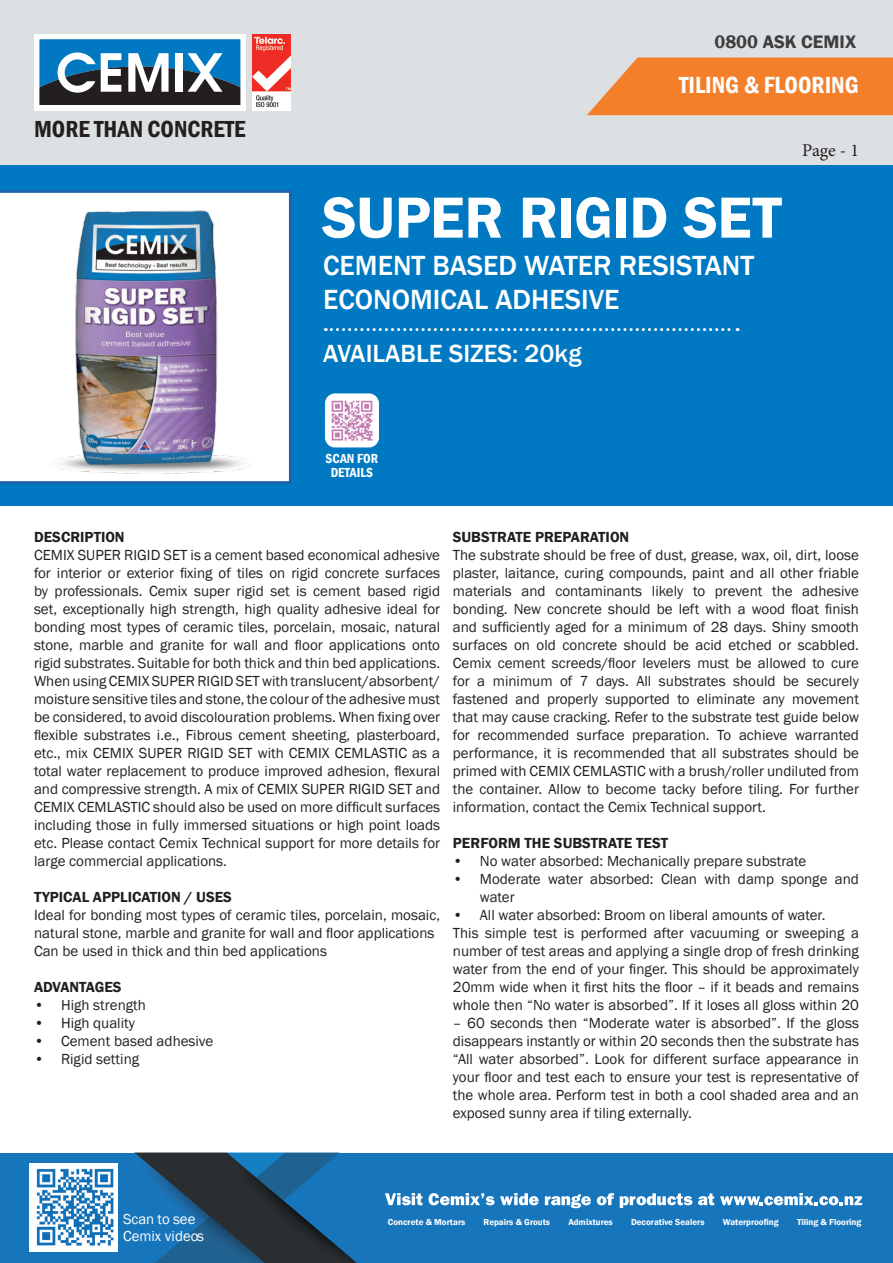
<style>
.page{position:relative;width:893px;height:1263px;background:#fff}
.page>*{position:absolute;margin:0;border:0;box-sizing:border-box;transform-origin:0 0}
.t1{font:600 60px "Franklin Gothic";letter-spacing:-.01em;color:#fff}
.t2{font:500 28.5px/34.2px "Franklin Gothic";color:#fff}
.t3{font:500 25.5px "Franklin Gothic";color:#fff}
.t4{font:600 condensed 24px "Franklin Gothic";color:#fff}
.t5{font:600 condensed 23.85px "Franklin Gothic";color:#231f20}
.t6{font:600 18.6px "Franklin Gothic";color:#3e3e3f}
.t7{font:18px "Minion Pro";color:#231f20}
.t8{font:15px/18px "Franklin Gothic";color:#231f20;text-align:justify}
.t9{font:600 15px "Franklin Gothic";color:#231f20}
.t10{font:14.85px "Franklin Gothic";color:#fff}
.t11{font:600 condensed 13.5px/13.5px "Franklin Gothic";color:#fff;text-align:center}
.t12{font:600 8.85px "Franklin Gothic";color:#fff}
</style>
<div class="page">
<div style="left:0;top:0;width:893px;height:166px;background:#dde0e2"></div>
<div style="left:34px;top:34px;width:212px;height:76px;background:#fff"></div>
<svg style="left:40px;top:39px;width:200px;height:66px"></svg>
<img style="left:253px;top:34px;width:37px;height:76px">
<div style="left:0;top:166px;width:893px;height:340px;background:#0079c2"></div>
<svg style="left:0;top:190px;width:292px;height:294px;fill:#fff"></svg>
<img style="left:29px;top:199px;width:230px;height:277px">
<svg style="left:325px;top:328px;width:413px;height:3px"></svg>
<div style="left:326px;top:395px;width:51px;height:51px;background:#fff;border-radius:9px"></div>
<div style="left:325px;top:393px;width:54px;height:54px;border:3px solid #fff;border-radius:9px"></div>
<img style="left:331px;top:400px;width:42px;height:41px">
<svg style="left:587px;top:58px;width:306px;height:57px"></svg>
<div style="left:0;top:1152px;width:893px;height:111px;background:#1775bc"></div>
<img style="left:133px;top:1152px;width:93px;height:109px">
<img style="left:197px;top:1206px;width:29px;height:10px">
<img style="left:195px;top:1216px;width:31px;height:47px">
<img style="left:226px;top:1152px;width:151px;height:111px">
<div style="left:29px;top:1163px;width:89px;height:88px;background:#fff"></div>
<img style="left:36px;top:1168px;width:78px;height:78px">
<svg style="left:385px;top:1193px;width:37px;height:12px"></svg>
<svg style="left:429px;top:1193px;width:110px;height:12px"></svg>
<svg style="left:545px;top:1194px;width:46px;height:14px"></svg>
<svg style="left:597px;top:1193px;width:17px;height:12px"></svg>
<svg style="left:620px;top:1193px;width:72px;height:15px"></svg>
<svg style="left:698px;top:1193px;width:16px;height:12px"></svg>
<svg style="left:720px;top:1193px;width:142px;height:12px"></svg>
<h3 class="t5" style="left:34px;top:113px;width:213px">MORE THAN CONCRETE</h3>
<p class="t6" style="left:714px;top:30px;width:143px">0800 ASK CEMIX</p>
<h3 class="t4" style="left:679px;top:69px;width:181px">TILING &amp; FLOORING</h3>
<h1 class="t1" style="left:322px;top:181px;width:461px">SUPER RIGID SET</h1>
<h2 class="t2" style="left:323px;top:249px;width:433px">CEMENT BASED WATER RESISTANT<br>ECONOMICAL ADHESIVE</h2>
<h3 class="t3" style="left:323px;top:338px;width:260px">AVAILABLE SIZES: 20kg</h3>
<p class="t7" style="left:802px;top:138px;width:58px">Page - 1</p>
<p class="t11" style="left:326px;top:452px;width:54px">SCAN FOR<br>DETAILS</p>
<p class="t9" style="left:34px;top:528px;width:92px">DESCRIPTION</p>
<p class="t8" style="left:34px;top:546px;width:408px">CEMIX SUPER RIGID SET is a cement based economical adhesive for interior or exterior fixing of tiles on rigid concrete surfaces by professionals. Cemix super rigid set is cement based rigid set, exceptionally high strength, high quality adhesive ideal for bonding most types of ceramic tiles, porcelain, mosaic, natural stone, marble and granite for wall and floor applications onto rigid substrates. Suitable for both thick and thin bed applications.<br>When using CEMIX SUPER RIGID SET with translucent/absorbent/ moisture sensitive tiles and stone, the colour of the adhesive must be considered, to avoid discolouration problems. When fixing over flexible substrates i.e., Fibrous cement sheeting, plasterboard, etc., mix CEMIX SUPER RIGID SET with CEMIX CEMLASTIC as a total water replacement to produce improved adhesion, flexural and compressive strength. A mix of CEMIX SUPER RIGID SET and CEMIX CEMLASTIC should also be used on more difficult surfaces including those in fully immersed situations or high point loads etc. Please contact Cemix Technical support for more details for large commercial applications.</p>
<p class="t9" style="left:34px;top:888px;width:199px">TYPICAL APPLICATION / USES</p>
<p class="t8" style="left:34px;top:906px;width:408px">Ideal for bonding most types of ceramic tiles, porcelain, mosaic, natural stone, marble and granite for wall and floor applications</p>
<p class="t8" style="left:34px;top:942px;width:294px">Can be used in thick and thin bed applications</p>
<p class="t9" style="left:34px;top:978px;width:89px">ADVANTAGES</p>
<p class="t8" style="left:34px;top:996px;width:113px">• High strength</p>
<p class="t8" style="left:34px;top:1014px;width:102px">• High quality</p>
<p class="t8" style="left:34px;top:1032px;width:181px">• Cement based adhesive</p>
<p class="t8" style="left:34px;top:1050px;width:107px">• Rigid setting</p>
<p class="t9" style="left:453px;top:528px;width:178px">SUBSTRATE PREPARATION</p>
<p class="t8" style="left:453px;top:546px;width:408px">The substrate should be free of dust, grease, wax, oil, dirt, loose plaster, laitance, curing compounds, paint and all other friable materials and contaminants likely to prevent the adhesive bonding. New concrete should be left with a wood float finish and sufficiently aged for a minimum of 28 days. Shiny smooth surfaces on old concrete should be acid etched or scabbled.<br>Cemix cement screeds/floor levelers must be allowed to cure for a minimum of 7 days. All substrates should be securely fastened and properly supported to eliminate any movement that may cause cracking. Refer to the substrate test guide below for recommended surface preparation. To achieve warranted performance, it is recommended that all substrates should be primed with CEMIX CEMLASTIC with a brush/roller undiluted from the container. Allow to become tacky before tiling. For further information, contact the Cemix Technical support.</p>
<p class="t9" style="left:453px;top:834px;width:217px">PERFORM THE SUBSTRATE TEST</p>
<p class="t8" style="left:453px;top:852px;width:355px">• No water absorbed: Mechanically prepare substrate</p>
<p class="t8" style="left:480px;top:870px;width:381px;text-indent:-27px">• Moderate water absorbed: Clean with damp sponge and water</p>
<p class="t8" style="left:453px;top:906px;width:374px">• All water absorbed: Broom on liberal amounts of water.</p>
<p class="t8" style="left:453px;top:924px;width:408px">This simple test is performed after vacuuming or sweeping a number of test areas and applying a single drop of fresh drinking water from the end of your finger. This should be approximately 20mm wide when it first hits the floor – if it beads and remains whole then “No water is absorbed”. If it loses all gloss within 20</p>
<p class="t8" style="left:453px;top:1014px;width:408px">– 60 seconds then “Moderate water is absorbed”. If the gloss disappears instantly or within 20 seconds then the substrate has “All water absorbed”. Look for different surface appearance in your floor and test each to ensure your test is representative of the whole area. Perform test in both a cool shaded area and an exposed sunny area if tiling externally.</p>
<p class="t10" style="left:123px;top:1209px;width:74px">Scan to see</p>
<p class="t12" style="left:388px;top:1217px;width:79px">Concrete &amp; Mortars</p>
<p class="t12" style="left:484px;top:1217px;width:68px">Repairs &amp; Grouts</p>
<p class="t12" style="left:568px;top:1217px;width:46px">Admixtures</p>
<p class="t12" style="left:631px;top:1217px;width:75px">Decorative Sealers</p>
<p class="t12" style="left:723px;top:1217px;width:57px">Waterproofing</p>
<p class="t12" style="left:797px;top:1217px;width:66px">Tiling &amp; Flooring</p>
<p class="t10" style="left:123px;top:1227px;width:83px">Cemix videos</p>
</div>
